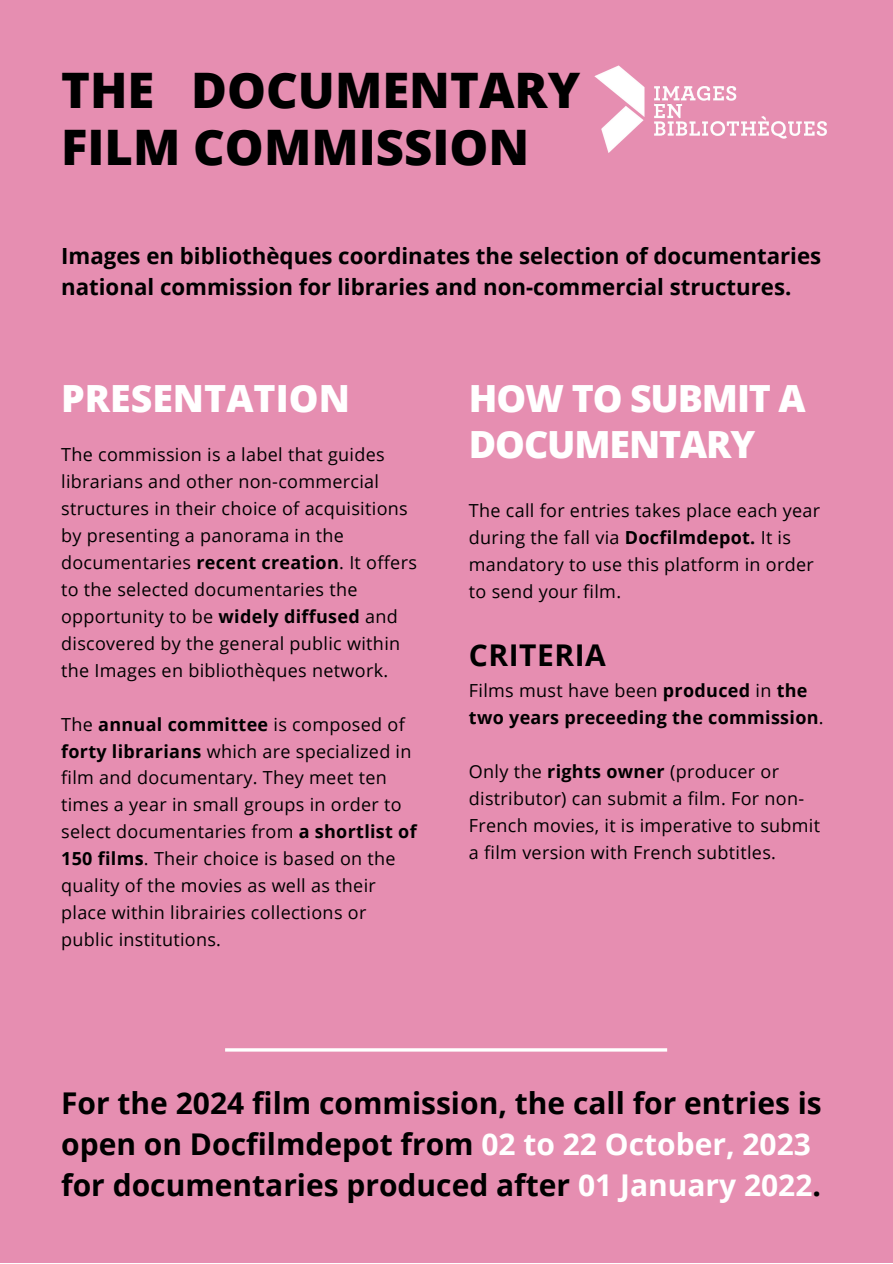
<style>
.page{position:relative;width:893px;height:1264px;background:#fff}
.page>*{position:absolute;margin:0;border:0;box-sizing:border-box;transform-origin:0 0}
.t1{font:800 48.9px/57.2px "Open Sans";color:#000}
.t2{font:800 37.5px/46px "Open Sans";letter-spacing:-.03em;color:#fff}
.t3{font:800 37.5px "Open Sans";color:#fff}
.t4{font:700 30px/41px "Open Sans";color:#000}
.t5{font:700 22.2px/30.3px "Open Sans";color:#000}
.t6{font:18px/27px "Open Sans";letter-spacing:.015em;color:#000}
.t7{font:700 18px/27px "Open Sans";letter-spacing:.015em;color:#000}
.s1{font-weight:700}
.s2{font-weight:400}
.s3{color:#fff}
</style>
<div class="page">
<div style="left:0;top:0;width:892px;height:1262px;background:#e68eb1"></div>
<img style="left:594px;top:65px;width:233px;height:88px">
<hr style="left:225px;top:1048px;width:442px;height:3px;background:#fff">
<p class="t1" style="left:61px;top:60px;width:520px">THE DOCUMENTARY<br>FILM COMMISSION</p>
<p class="t5" style="left:61px;top:241px;width:761px">Images en bibliothèques coordinates the selection of documentaries national commission for libraries and non-commercial structures.</p>
<p class="t3" style="left:61px;top:372px;width:290px">PRESENTATION</p>
<p class="t2" style="left:469px;top:374px;width:338px">HOW TO SUBMIT A<br>DOCUMENTARY</p>
<p class="t6" style="left:61px;top:440px;width:357px">The commission is a label that guides librarians and other non-commercial structures in their choice of acquisitions by presenting a panorama in the documentaries <span class="s1">recent creation</span>. It offers to the selected documentaries the opportunity to be <span class="s1">widely diffused</span> and discovered by the general public within the Images en bibliothèques network.</p>
<p class="t6" style="left:61px;top:710px;width:357px">The <span class="s1">annual committee</span> is composed of <span class="s1">forty librarians</span> which are specialized in film and documentary. They meet ten times a year in small groups in order to select documentaries from <span class="s1">a shortlist of 150 films</span>. Their choice is based on the quality of the movies as well as their place within librairies collections or public institutions.</p>
<p class="t6" style="left:469px;top:496px;width:353px">The call for entries takes place each year during the fall via <span class="s1">Docfilmdepot.</span> It is mandatory to use this platform in order to send your film.</p>
<p class="t4" style="left:469px;top:633px;width:138px">CRITERIA</p>
<p class="t7" style="left:469px;top:676px;width:356px"><span class="s2">Films must have been</span> produced <span class="s2">in</span> the two years preceeding the commission<span class="s2">.</span></p>
<p class="t6" style="left:469px;top:757px;width:353px">Only the <span class="s1">rights owner</span> (producer or distributor) can submit a film. For non-French movies, it is imperative to submit a film version with French subtitles.</p>
<p class="t4" style="left:61px;top:1082px;width:762px">For the 2024 film commission, the call for entries is open on Docfilmdepot from <span class="s3">02 to 22 October, 2023 </span>for documentaries produced after <span class="s3">01 January 2022</span>.</p>
</div>
